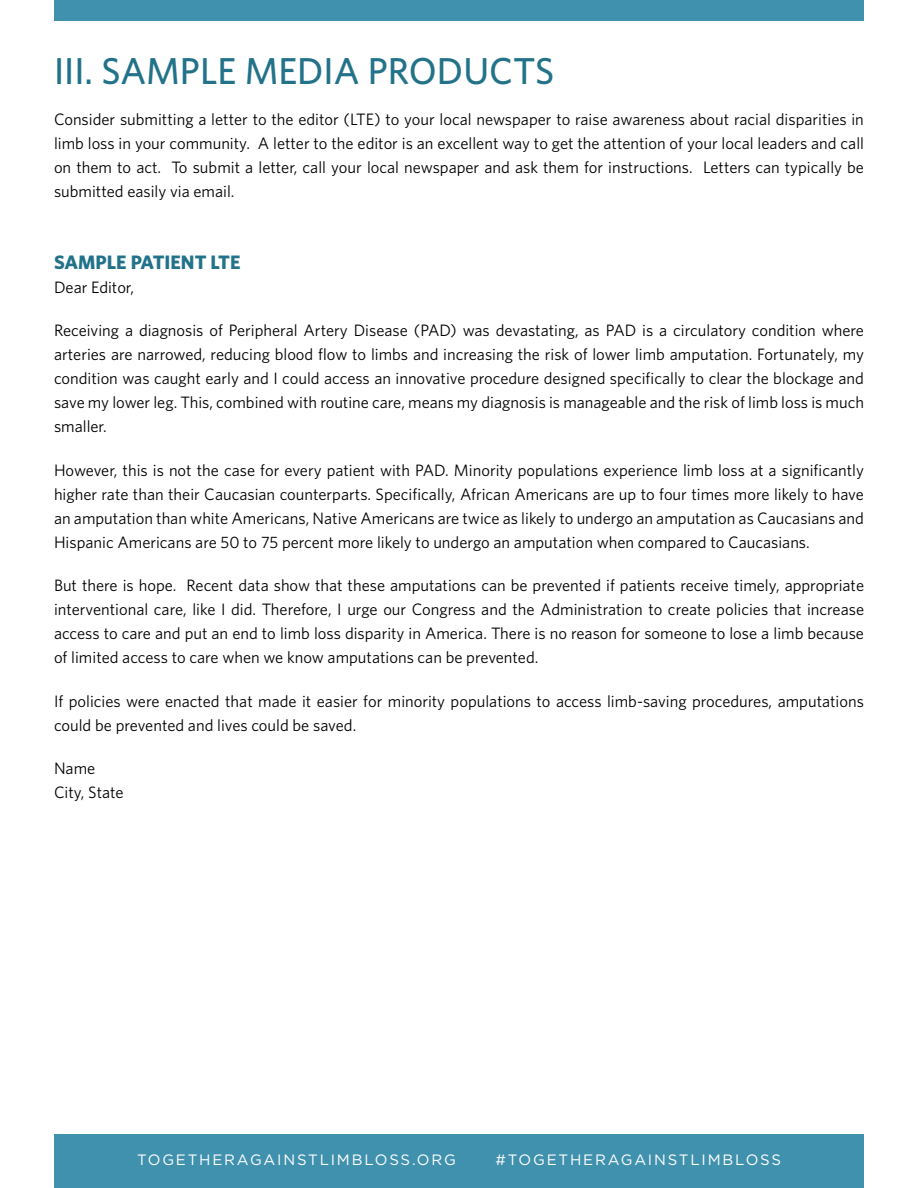
<style>
.page{position:relative;width:918px;height:1188px;background:#fff}
.page>*{position:absolute;margin:0;border:0;box-sizing:border-box;transform-origin:0 0}
.t1{font:500 37.5px "Whitney HTF";color:#227289}
.t2{font:700 19.5px "Whitney HTF";color:#227289}
.t3{font:16.5px/24px "Whitney HTF";color:#000;text-align:justify}
.t4{font:15px "Gotham HTF";letter-spacing:.12em;color:#fff}
</style>
<div class="page">
<div style="left:54px;top:0;width:810px;height:20px;background:#4091ad"></div>
<div style="left:54px;top:1134px;width:810px;height:54px;background:#4091ad"></div>
<h1 class="t1" style="left:54px;top:48px;width:502px">III. SAMPLE MEDIA PRODUCTS</h1>
<p class="t3" style="left:54px;top:106px;width:812px">Consider submitting a letter to the editor (LTE) to your local newspaper to raise awareness about racial disparities in limb loss in your community. A letter to the editor is an excellent way to get the attention of your local leaders and call on them to act. To submit a letter, call your local newspaper and ask them for instructions. Letters can typically be submitted easily via email.</p>
<p class="t2" style="left:54px;top:250px;width:188px">SAMPLE PATIENT LTE</p>
<p class="t3" style="left:54px;top:274px;width:82px">Dear Editor,</p>
<p class="t3" style="left:54px;top:318px;width:812px">Receiving a diagnosis of Peripheral Artery Disease (PAD) was devastating, as PAD is a circulatory condition where arteries are narrowed, reducing blood flow to limbs and increasing the risk of lower limb amputation. Fortunately, my condition was caught early and I could access an innovative procedure designed specifically to clear the blockage and save my lower leg. This, combined with routine care, means my diagnosis is manageable and the risk of limb loss is much smaller.</p>
<p class="t3" style="left:54px;top:457px;width:812px">However, this is not the case for every patient with PAD. Minority populations experience limb loss at a significantly higher rate than their Caucasian counterparts. Specifically, African Americans are up to four times more likely to have an amputation than white Americans, Native Americans are twice as likely to undergo an amputation as Caucasians and Hispanic Americans are 50 to 75 percent more likely to undergo an amputation when compared to Caucasians.</p>
<p class="t3" style="left:54px;top:573px;width:812px">But there is hope. Recent data show that these amputations can be prevented if patients receive timely, appropriate interventional care, like I did. Therefore, I urge our Congress and the Administration to create policies that increase access to care and put an end to limb loss disparity in America. There is no reason for someone to lose a limb because of limited access to care when we know amputations can be prevented.</p>
<p class="t3" style="left:54px;top:688px;width:811px">If policies were enacted that made it easier for minority populations to access limb-saving procedures, amputations could be prevented and lives could be saved.</p>
<p class="t3" style="left:54px;top:756px;width:71px">Name<br>City, State</p>
<p class="t4" style="left:137px;top:1151px;width:320px">TOGETHERAGAINSTLIMBLOSS.ORG</p>
<p class="t4" style="left:495px;top:1151px;width:287px">#TOGETHERAGAINSTLIMBLOSS</p>
</div>
